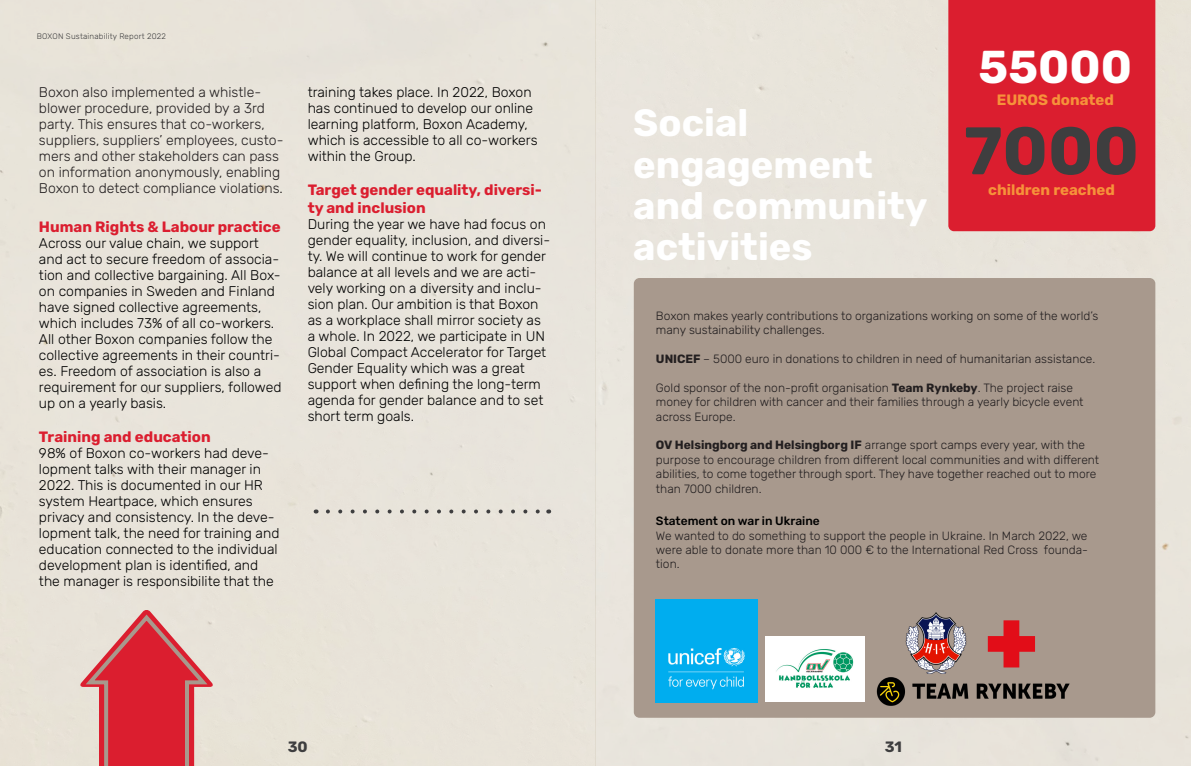
<style>
.page{position:relative;width:1191px;height:766px;background:#fff}
.page>*{position:absolute;margin:0;border:0;box-sizing:border-box;transform-origin:0 0}
.t1{font:700 66.9px "Rubik";color:#3e3e3f}
.t2{font:700 46px "Rubik";color:#fff}
.t3{font:700 38px "Rubik";color:#fff}
.t4{font:700 15px/18px "Rubik";color:#db1e2f}
.t5{font:700 15px "Rubik";color:#f6923a}
.t6{font:700 15px "Rubik";color:#3e3e3f}
.t7{font:300 14px/16px "Rubik";color:#000}
.t8{font:300 14px/16px "Rubik";color:#231f20}
.t9{font:300 12px/14.4px "Rubik";color:#231f20}
.t10{font:300 8px "Rubik";letter-spacing:.025em;color:#3e3e3f}
.s1{font-weight:700}
.s2{font-weight:500;color:#000}
</style>
<div class="page">
<div style="left:0;top:0;width:1191px;height:765px;background:#e8e4db"></div>
<div style="left:634px;top:278px;width:521px;height:439px;background:#a8998d;border-radius:6px"></div>
<img style="left:655px;top:599px;width:103px;height:103px">
<img style="left:862px;top:662px;width:208px;height:44px">
<svg style="left:79px;top:609px;width:135px;height:156px;background:#dd7075"></svg>
<img style="left:765px;top:636px;width:99px;height:64px">
<img style="left:905px;top:612px;width:61px;height:61px">
<svg style="left:987px;top:620px;width:48px;height:47px"></svg>
<div style="left:948px;top:0;width:207px;height:231px;background:#db1e2f"></div>
<svg style="left:328px;top:509px;width:214px;height:4px"></svg>
<p class="t10" style="left:37px;top:32px;width:131px">BOXON Sustainability Report 2022</p>
<p class="t8" style="left:39px;top:84px;width:224px">Boxon also implemented a whistle-</p>
<p class="t8" style="left:39px;top:100px;width:246px">blower procedure, provided by a 3rd party. This ensures that co-workers, suppliers, suppliers’ employees, custo&shy;mers and other stakeholders can pass on information anonymously, enabling Boxon to detect compliance violations.</p>
<p class="t4" style="left:39px;top:218px;width:243px">Human Rights &amp; Labour practice</p>
<p class="t7" style="left:39px;top:235px;width:244px">Across our value chain, we support and act to secure freedom of associa&shy;tion and collective bargaining. All Box&shy;on companies in Sweden and Finland have signed collective agreements, which includes 73% of all co-workers.<br>All other Boxon companies follow the collective agreements in their countri&shy;es. Freedom of association is also a requirement for our suppliers, followed up on a yearly basis.</p>
<p class="t4" style="left:39px;top:428px;width:173px">Training and education</p>
<p class="t7" style="left:39px;top:445px;width:242px">98% of Boxon co-workers had deve&shy;lopment talks with their manager in 2022. This is documented in our HR system Heartpace, which ensures privacy and consistency. In the deve&shy;lopment talk, the need for training and education connected to the individual development plan is identified, and the manager is responsibilite that the</p>
<p class="t7" style="left:308px;top:84px;width:231px">training takes place. In 2022, Boxon has continued to develop our online learning platform, Boxon Academy, which is accessible to all co-workers within the Group.</p>
<p class="t4" style="left:308px;top:181px;width:236px">Target gender equality, diversi&shy;ty and inclusion</p>
<p class="t7" style="left:308px;top:216px;width:244px">During the year we have had focus on gender equality, inclusion, and diversi&shy;ty. We will continue to work for gender balance at all levels and we are acti&shy;vely working on a diversity and inclu&shy;sion plan. Our ambition is that Boxon as a workplace shall mirror society as a whole. In 2022, we participate in UN Global Compact Accelerator for Target Gender Equality which was a great support when defining the long-term agenda for gender balance and to set short term goals.</p>
<p class="t3" style="left:633px;top:102px;width:116px">Social</p>
<p class="t3" style="left:633px;top:143px;width:241px">engagement</p>
<p class="t3" style="left:633px;top:184px;width:296px">and community</p>
<p class="t3" style="left:633px;top:225px;width:181px">activities</p>
<p class="t2" style="left:978px;top:42px;width:155px">55000</p>
<p class="t5" style="left:996px;top:91px;width:119px">EUROS donated</p>
<p class="t1" style="left:964px;top:114px;width:176px">7000</p>
<p class="t5" style="left:988px;top:182px;width:128px">children reached</p>
<p class="t9" style="left:656px;top:308px;width:444px">Boxon makes yearly contributions to organizations working on some of the world’s many sustainability challenges.</p>
<p class="t9" style="left:656px;top:352px;width:441px"><span class="s1">UNICEF</span> – 5000 euro in donations to children in need of humanitarian assistance.</p>
<p class="t9" style="left:656px;top:380px;width:429px">Gold sponsor of the non-profit organisation <span class="s1">Team Rynkeby</span>. The project raise money for children with cancer and their families through a yearly bicycle event across Europe.</p>
<p class="t9" style="left:656px;top:438px;width:445px"><span class="s1">OV Helsingborg and Helsingborg IF</span> arrange sport camps every year, with the purpose to encourage children from different local communities and with different abilities, to come together through sport. They have together reached out to more than 7000 children.</p>
<p class="t9" style="left:656px;top:514px;width:433px"><span class="s2">Statement on war in Ukraine<br></span>We wanted to do something to support the people in Ukraine. In March 2022, we were able to donate more than 10 000 € to the International Red Cross founda&shy;tion.</p>
<p class="t6" style="left:288px;top:738px;width:22px">30</p>
<p class="t6" style="left:884px;top:738px;width:19px">31</p>
</div>
